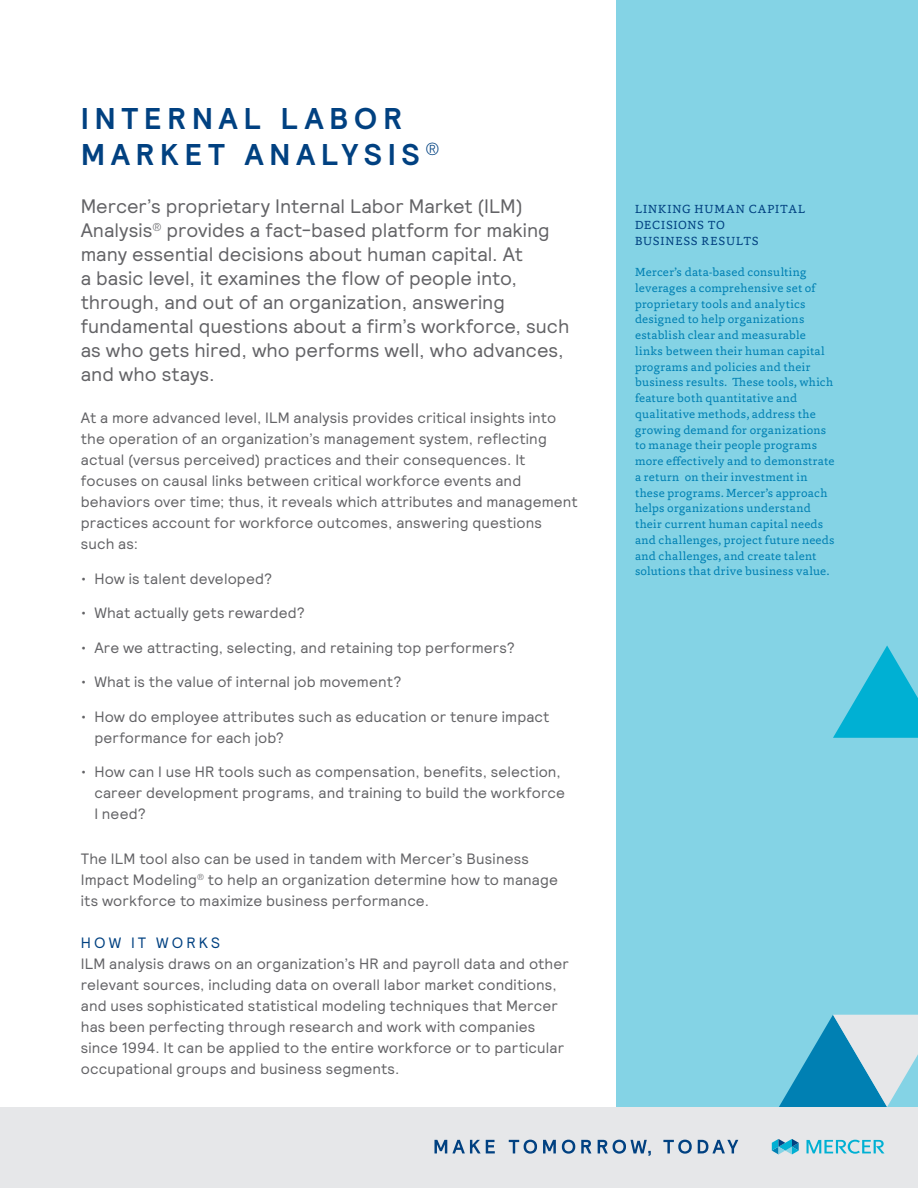
<style>
.page{position:relative;width:918px;height:1188px;background:#fff}
.page>*{position:absolute;margin:0;border:0;box-sizing:border-box;transform-origin:0 0}
.t1{font:700 30px/36px "Relative";letter-spacing:.2em;color:#014181}
.t2{font:19.5px/24px "Relative";color:#636366}
.t3{font:15px/21px "Relative";letter-spacing:.01em;color:#636366}
.t4{font:15px "Relative";letter-spacing:.205em;color:#014181}
.t5{font:12px/15.8px "Capita";letter-spacing:.02em;color:#0080b3}
.t6{font:12px/15.8px "Capita";letter-spacing:.07em;color:#014181}
</style>
<div class="page">
<div style="left:617px;top:0;width:301px;height:1120px;background:#84d3e5"></div>
<svg style="left:833px;top:645px;width:85px;height:93px"></svg>
<svg style="left:779px;top:1015px;width:139px;height:92px"></svg>
<div style="left:0;top:1107px;width:918px;height:81px;background:#e6e7e9"></div>
<svg style="left:772px;top:1139px;width:27px;height:15px"></svg>
<svg style="left:807px;top:1140px;width:77px;height:14px"></svg>
<svg style="left:434px;top:1140px;width:61px;height:13px"></svg>
<svg style="left:509px;top:1140px;width:28px;height:14px"></svg>
<svg style="left:543px;top:1140px;width:13px;height:13px"></svg>
<svg style="left:562px;top:1140px;width:13px;height:14px"></svg>
<svg style="left:581px;top:1140px;width:10px;height:13px"></svg>
<svg style="left:598px;top:1140px;width:53px;height:16px"></svg>
<svg style="left:663px;top:1140px;width:29px;height:14px"></svg>
<svg style="left:698px;top:1140px;width:40px;height:13px"></svg>
<h1 class="t1" style="left:81px;top:100px;width:360px">INTERNAL LABOR<br>MARKET ANALYSIS <sup>®</sup></h1>
<p class="t2" style="left:81px;top:193px;width:490px">Mercer’s proprietary Internal Labor Market (ILM)<br>Analysis<sup>®</sup> provides a fact-based platform for making many essential decisions about human capital. At<br>a basic level, it examines the flow of people into, through, and out of an organization, answering fundamental questions about a firm’s workforce, such as who gets hired, who performs well, who advances, and who stays.</p>
<p class="t3" style="left:81px;top:407px;width:498px">At a more advanced level, ILM analysis provides critical insights into the operation of an organization’s management system, reflecting actual (versus perceived) practices and their consequences. It focuses on causal links between critical workforce events and behaviors over time; thus, it reveals which attributes and management practices account for workforce outcomes, answering questions such as:</p>
<p class="t3" style="left:81px;top:567px;width:193px">• How is talent developed?</p>
<p class="t3" style="left:81px;top:602px;width:226px">• What actually gets rewarded?</p>
<p class="t3" style="left:81px;top:636px;width:436px">• Are we attracting, selecting, and retaining top performers?</p>
<p class="t3" style="left:81px;top:671px;width:322px">• What is the value of internal job movement?</p>
<p class="t3" style="left:94px;top:705px;width:457px;text-indent:-14px">• How do employee attributes such as education or tenure impact performance for each job?</p>
<p class="t3" style="left:94px;top:761px;width:472px;text-indent:-14px">• How can I use HR tools such as compensation, benefits, selection, career development programs, and training to build the workforce<br>I need?</p>
<p class="t3" style="left:81px;top:848px;width:479px">The ILM tool also can be used in tandem with Mercer’s Business<br>Impact Modeling<sup>®</sup> to help an organization determine how to manage its workforce to maximize business performance.</p>
<p class="t4" style="left:81px;top:933px;width:141px">HOW IT WORKS</p>
<p class="t3" style="left:81px;top:953px;width:490px">ILM analysis draws on an organization’s HR and payroll data and other relevant sources, including data on overall labor market conditions, and uses sophisticated statistical modeling techniques that Mercer has been perfecting through research and work with companies since 1994. It can be applied to the entire workforce or to particular occupational groups and business segments.</p>
<p class="t6" style="left:635px;top:201px;width:172px">LINKING HUMAN CAPITAL<br>DECISIONS TO<br>BUSINESS RESULTS</p>
<p class="t5" style="left:635px;top:264px;width:201px">Mercer’s data-based consulting leverages a comprehensive set of proprietary tools and analytics designed to help organizations establish clear and measurable links between their human capital programs and policies and their business results. These tools, which feature both quantitative and qualitative methods, address the growing demand for organizations to manage their people programs more effectively and to demonstrate a return on their investment in these programs. Mercer’s approach helps organizations understand their current human capital needs and challenges, project future needs and challenges, and create talent solutions that drive business value.</p>
</div>
